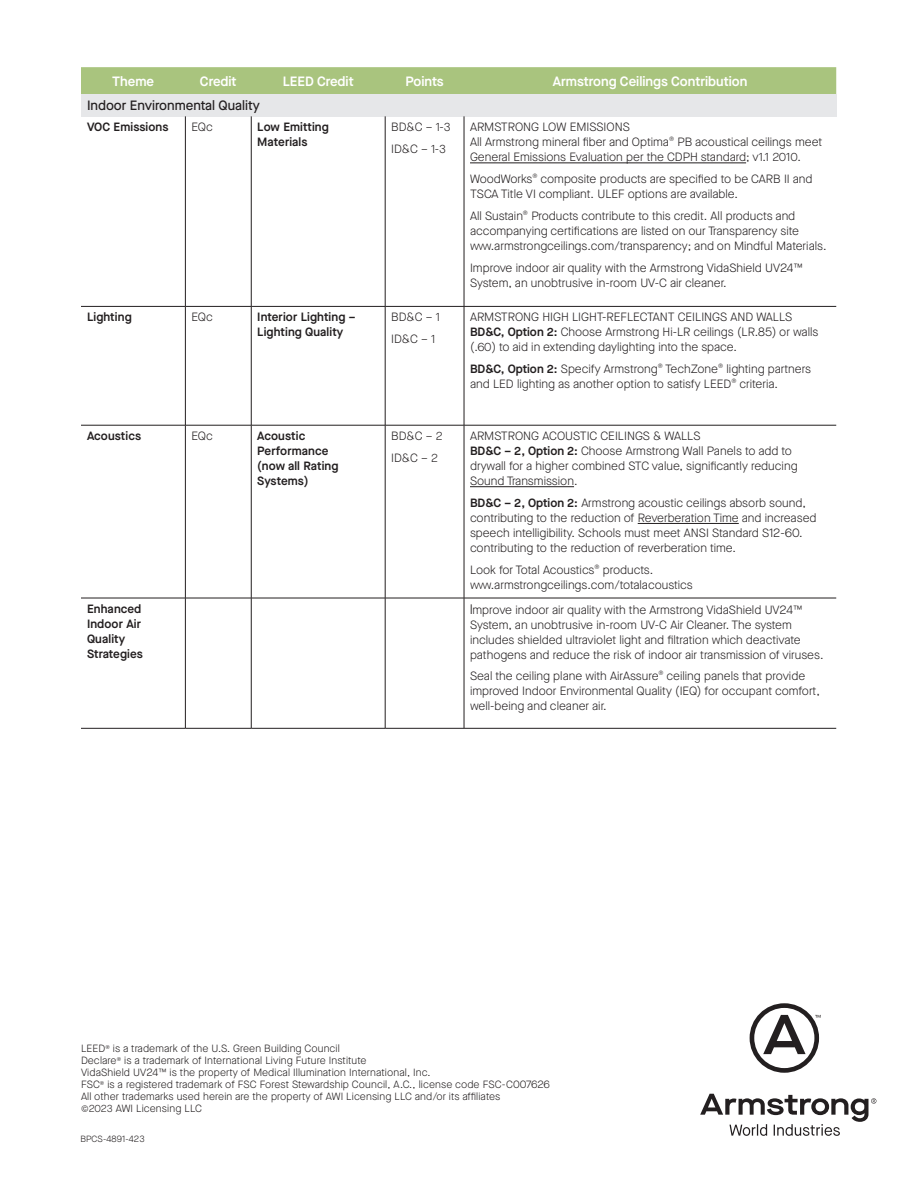
<style>
.page{position:relative;width:918px;height:1188px;background:#fff}
.page>*{position:absolute;margin:0;border:0;box-sizing:border-box;transform-origin:0 0}
.t1{font:600 13.5px "Maison Neue";color:#fff}
.t2{font:500 13.5px "Maison Neue";color:#231f20}
.t3{font:300 12px/15px "Maison Neue";color:#231f20}
.Physical_Data_Subhea{font:600 12px/15px "Maison Neue";letter-spacing:.01em;color:#231f20}
.Physical_Data_Text_2{font:300 10.5px/12px "Maison Neue";letter-spacing:.01em;color:#231f20}
.t4{font:300 9px "Maison Neue";letter-spacing:.01em;color:#231f20}
.s1{font-weight:600}
.s2{font-family:"Helvetica Neue LT Std";font-stretch:condensed;font-size:13.5px}
</style>
<div class="page">
<div style="left:81px;top:67px;width:755px;height:27px;background:#a9c47e"></div>
<div style="left:81px;top:94px;width:755px;height:22px;background:#e6e7e9"></div>
<hr style="left:81px;top:306px;width:104px;height:1px;background:#231f20">
<hr style="left:185px;top:306px;width:66px;height:1px;background:#231f20">
<hr style="left:251px;top:306px;width:134px;height:1px;background:#231f20">
<hr style="left:385px;top:306px;width:79px;height:1px;background:#231f20">
<hr style="left:464px;top:306px;width:372px;height:1px;background:#231f20">
<hr style="left:81px;top:425px;width:104px;height:1px;background:#231f20">
<hr style="left:185px;top:425px;width:66px;height:1px;background:#231f20">
<hr style="left:251px;top:425px;width:134px;height:1px;background:#231f20">
<hr style="left:385px;top:425px;width:79px;height:1px;background:#231f20">
<hr style="left:464px;top:425px;width:372px;height:1px;background:#231f20">
<hr style="left:81px;top:598px;width:104px;height:1px;background:#231f20">
<hr style="left:185px;top:598px;width:66px;height:1px;background:#231f20">
<hr style="left:251px;top:598px;width:134px;height:1px;background:#231f20">
<hr style="left:385px;top:598px;width:79px;height:1px;background:#231f20">
<hr style="left:464px;top:598px;width:372px;height:1px;background:#231f20">
<hr style="left:81px;top:728px;width:104px;height:1px;background:#231f20">
<hr style="left:185px;top:728px;width:66px;height:1px;background:#231f20">
<hr style="left:251px;top:728px;width:134px;height:1px;background:#231f20">
<hr style="left:385px;top:728px;width:79px;height:1px;background:#231f20">
<hr style="left:464px;top:728px;width:372px;height:1px;background:#231f20">
<hr style="left:185px;top:116px;width:1px;height:190px;background:#231f20">
<hr style="left:251px;top:116px;width:1px;height:190px;background:#231f20">
<hr style="left:385px;top:116px;width:1px;height:190px;background:#231f20">
<hr style="left:464px;top:116px;width:1px;height:190px;background:#231f20">
<hr style="left:185px;top:307px;width:1px;height:118px;background:#231f20">
<hr style="left:251px;top:307px;width:1px;height:118px;background:#231f20">
<hr style="left:385px;top:307px;width:1px;height:118px;background:#231f20">
<hr style="left:464px;top:307px;width:1px;height:118px;background:#231f20">
<hr style="left:185px;top:425px;width:1px;height:173px;background:#231f20">
<hr style="left:251px;top:425px;width:1px;height:173px;background:#231f20">
<hr style="left:385px;top:425px;width:1px;height:173px;background:#231f20">
<hr style="left:464px;top:425px;width:1px;height:173px;background:#231f20">
<hr style="left:185px;top:598px;width:1px;height:130px;background:#231f20">
<hr style="left:251px;top:598px;width:1px;height:130px;background:#231f20">
<hr style="left:385px;top:598px;width:1px;height:130px;background:#231f20">
<hr style="left:464px;top:598px;width:1px;height:130px;background:#231f20">
<hr style="left:470px;top:163px;width:276px;height:1px;background:#231f20">
<hr style="left:470px;top:486px;width:104px;height:1px;background:#231f20">
<hr style="left:638px;top:523px;width:101px;height:1px;background:#231f20">
<svg style="left:700px;top:1003px;width:176px;height:133px"></svg>
<p class="t1" style="left:112px;top:72px;width:43px">Theme</p>
<p class="t1" style="left:200px;top:72px;width:38px">Credit</p>
<p class="t1" style="left:283px;top:72px;width:72px">LEED Credit</p>
<p class="t1" style="left:406px;top:72px;width:40px">Points</p>
<p class="t1" style="left:553px;top:72px;width:196px">Armstrong Ceilings Contribution</p>
<p class="t2" style="left:87px;top:96px;width:174px">Indoor Environmental Quality</p>
<p class="Physical_Data_Subhea" style="left:87px;top:119px;width:83px">VOC Emissions</p>
<p class="t3" style="left:191px;top:120px;width:23px">EQc</p>
<p class="Physical_Data_Subhea" style="left:257px;top:119px;width:73px">Low Emitting<br>Materials</p>
<p class="t3" style="left:391px;top:120px;width:61px">BD&amp;C – 1-3</p>
<p class="t3" style="left:391px;top:141px;width:56px">ID&amp;C – 1-3</p>
<p class="t3" style="left:470px;top:120px;width:354px">ARMSTRONG LOW EMISSIONS<br>All Armstrong mineral fiber and Optima<sup>®</sup> PB acoustical ceilings meet<br>General Emissions Evaluation per the CDPH standard; v1.1 2010.</p>
<p class="t3" style="left:470px;top:171px;width:344px">WoodWorks<sup>®</sup> composite products are specified to be CARB II and<br>TSCA Title VI compliant. ULEF options are available.</p>
<p class="t3" style="left:470px;top:208px;width:358px">All Sustain<sup>®</sup> Products contribute to this credit. All products and accompanying certifications are listed on our Transparency site www.armstrongceilings.com/transparency; and on Mindful Materials.</p>
<p class="t3" style="left:470px;top:260px;width:334px">Improve indoor air quality with the Armstrong VidaShield UV24™<br>System, an unobtrusive in-room UV-C air cleaner.</p>
<p class="Physical_Data_Subhea" style="left:87px;top:310px;width:46px">Lighting</p>
<p class="t3" style="left:191px;top:310px;width:23px">EQc</p>
<p class="Physical_Data_Subhea" style="left:257px;top:310px;width:100px">Interior Lighting –<br>Lighting Quality</p>
<p class="t3" style="left:391px;top:310px;width:50px">BD&amp;C – 1</p>
<p class="t3" style="left:391px;top:332px;width:46px">ID&amp;C – 1</p>
<p class="Physical_Data_Subhea" style="left:87px;top:428px;width:56px">Acoustics</p>
<p class="t3" style="left:191px;top:429px;width:23px">EQc</p>
<p class="Physical_Data_Subhea" style="left:257px;top:428px;width:83px">Acoustic<br>Performance (now all Rating<br>Systems)</p>
<p class="t3" style="left:391px;top:429px;width:53px">BD&amp;C – 2</p>
<p class="t3" style="left:391px;top:450px;width:48px">ID&amp;C – 2</p>
<p class="t3" style="left:470px;top:310px;width:350px">ARMSTRONG HIGH LIGHT-REFLECTANT CEILINGS AND WALLS<br><span class="s1">BD&amp;C, Option 2:</span> Choose Armstrong Hi-LR ceilings (LR.85) or walls (.60) to aid in extending daylighting into the space.</p>
<p class="t3" style="left:470px;top:362px;width:343px"><span class="s1">BD&amp;C, Option 2:</span> Specify Armstrong<sup>®</sup> TechZone<sup>®</sup> lighting partners and LED lighting as another option to satisfy LEED<sup>®</sup> criteria.</p>
<p class="t3" style="left:470px;top:429px;width:329px">ARMSTRONG ACOUSTIC CEILINGS &amp; WALLS<br><span class="s1">BD&amp;C – 2, Option 2:</span> Choose Armstrong Wall Panels to add to drywall for a higher combined STC value, significantly reducing Sound Transmission.</p>
<p class="t3" style="left:470px;top:495px;width:348px"><span class="s1">BD&amp;C – 2, Option 2:</span> Armstrong acoustic ceilings absorb sound, contributing to the reduction of Reverberation Time and increased speech intelligibility. Schools must meet ANSI Standard S12-60. contributing to the reduction of reverberation time.</p>
<p class="t3" style="left:470px;top:562px;width:224px">Look for Total Acoustics<sup>®</sup> products. www.armstrongceilings.com/totalacoustics</p>
<p class="Physical_Data_Subhea" style="left:87px;top:601px;width:57px">Enhanced<br>Indoor Air<br>Quality<br>Strategies</p>
<p class="t3" style="left:470px;top:602px;width:355px"><span class="s2">I</span>mprove indoor air quality with the Armstrong VidaShield UV24™ System, an unobtrusive in-room UV-C Air Cleaner. The system includes shielded ultraviolet light and filtration which deactivate pathogens and reduce the risk of indoor air transmission of viruses.</p>
<p class="t3" style="left:470px;top:669px;width:351px">Seal the ceiling plane with AirAssure<sup>®</sup> ceiling panels that provide improved Indoor Environmental Quality (IEQ) for occupant comfort, well-being and cleaner air.</p>
<p class="Physical_Data_Text_2" style="left:81px;top:1043px;width:470px">LEED<sup>®</sup> is a trademark of the U.S. Green Building Council<br>Declare<sup>®</sup> is a trademark of International Living Future Institute<br>VidaShield UV24™ is the property of Medical Illumination International, Inc.<br>FSC<sup>®</sup> is a registered trademark of FSC Forest Stewardship Council, A.C., license code FSC-C007626<br>All other trademarks used herein are the property of AWI Licensing LLC and/or its affiliates<br>©2023 AWI Licensing LLC</p>
<p class="t4" style="left:80px;top:1133px;width:66px">BPCS-4891-423</p>
</div>
